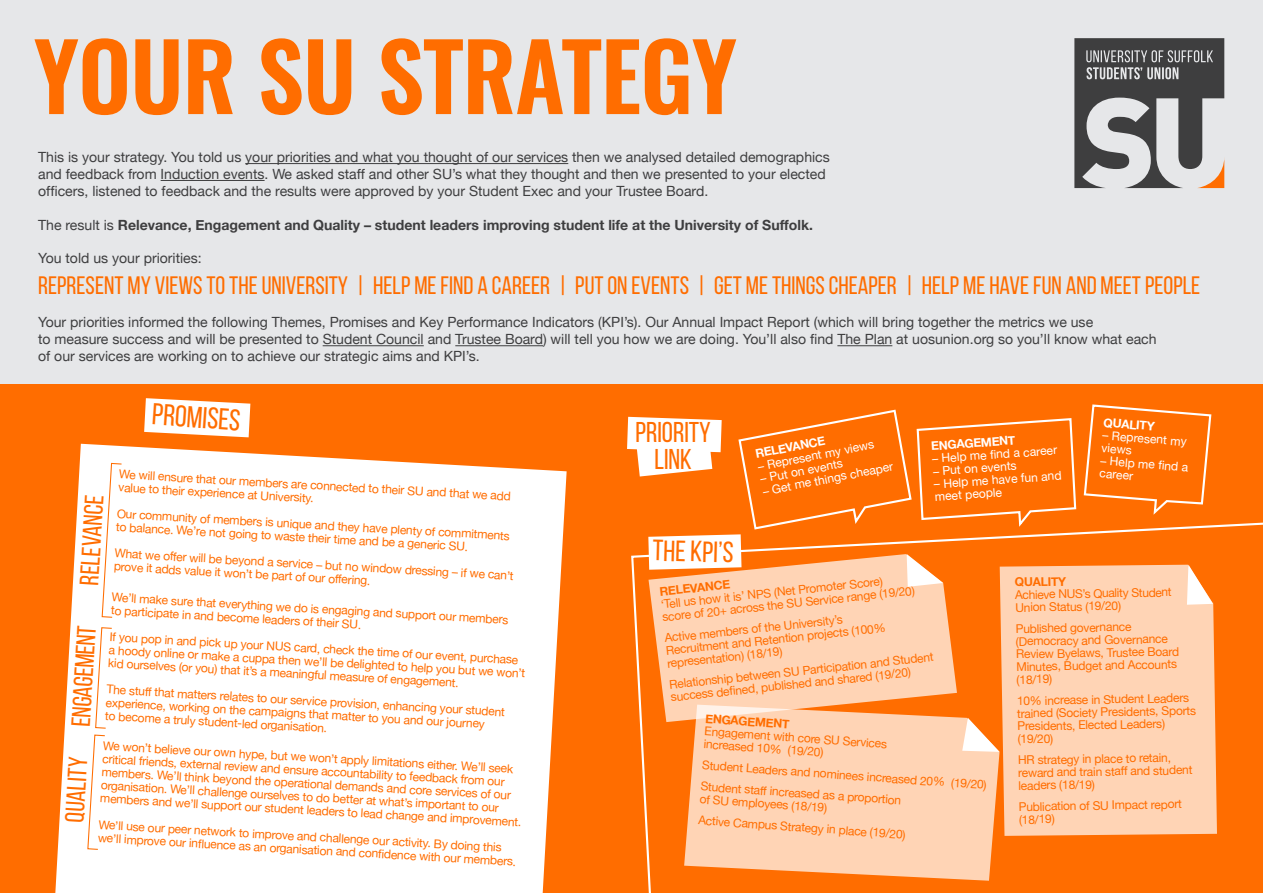
<style>
.page{position:relative;width:1263px;height:893px;background:#fff}
.page>*{position:absolute;margin:0;border:0;box-sizing:border-box;transform-origin:0 0}
.t1{font:600 92.4px "Oswald";letter-spacing:-.01em;color:#ff6d00}
.t2{font:30px "Bebas Neue";color:#ff6d00}
.t3{font:29.4px "Bebas Neue";color:#ff6d00}
.t4{font:28.65px/26.5px "Bebas Neue";color:#ff6d00;text-align:center}
.t5{font:26.55px "Bebas Neue";color:#ff6d00}
.t6{font:25.2px "Bebas Neue";color:#ff6d00}
.t7{font:14.1px/17px "Helvetica Neue";color:#3e3e3f}
.t8{font:700 14.1px "Helvetica Neue";color:#3e3e3f}
.t9{font:12.15px/12.8px "Helvetica Neue";color:#ff6d00}
.t10{font:12.15px/12.5px "Helvetica Neue";color:#fff}
.t11{font:700 12.15px "Helvetica Neue";color:#fff}
.s1{font-weight:400}
.s2{font-weight:700}
</style>
<div class="page">
<div style="left:0;top:0;width:1263px;height:388px;background:#e6e7e9"></div>
<div style="left:0;top:384px;width:1263px;height:509px;background:#ff6d00"></div>
<svg style="left:633px;top:522px;width:630px;height:371px"></svg>
<svg style="left:648px;top:605px;width:309px;height:117px;background:#ffcba6"></svg>
<div style="left:1000px;top:565px;width:217px;height:271px;background:#ffd4b5"></div>
<svg style="left:684px;top:705px;width:315px;height:176px;background:#ffc9a2"></svg>
<svg style="left:1074px;top:38px;width:150px;height:150px"></svg>
<hr style="left:245px;top:163px;width:323px;height:1px;background:#3e3e3f">
<hr style="left:161px;top:180px;width:104px;height:1px;background:#3e3e3f">
<hr style="left:323px;top:345px;width:101px;height:1px;background:#3e3e3f">
<hr style="left:455px;top:345px;width:88px;height:1px;background:#3e3e3f">
<hr style="left:837px;top:345px;width:55px;height:1px;background:#3e3e3f">
<svg style="left:55px;top:444px;width:512px;height:449px;background:#fff3ea"></svg>
<svg style="left:144px;top:398px;width:106px;height:39px;background:#ffe9d9"></svg>
<svg style="left:627px;top:404px;width:586px;height:201px"></svg>
<svg style="left:962px;top:718px;width:37px;height:34px"></svg>
<svg style="left:101px;top:462px;width:22px;height:156px;background:#fff7f1"></svg>
<svg style="left:87px;top:627px;width:26px;height:223px;background:#fff8f3"></svg>
<p class="t1" style="left:34px;top:12px;width:705px">YOUR SU STRATEGY</p>
<p class="t7" style="left:38px;top:148px;width:793px">This is your strategy. You told us your priorities and what you thought of our services then we analysed detailed demographics and feedback from Induction events. We asked staff and other SU’s what they thought and then we presented to your elected officers, listened to feedback and the results were approved by your Student Exec and your Trustee Board.</p>
<p class="t8" style="left:38px;top:216px;width:776px"><span class="s1">The result is</span> Relevance, Engagement and Quality – student leaders improving student life at the University of Suffolk.</p>
<p class="t7" style="left:38px;top:250px;width:165px">You told us your priorities:</p>
<p class="t6" style="left:38px;top:271px;width:1164px">REPRESENT MY VIEWS TO THE UNIVERSITY | HELP ME FIND A CAREER | PUT ON EVENTS | GET ME THINGS CHEAPER | HELP ME HAVE FUN AND MEET PEOPLE</p>
<p class="t7" style="left:38px;top:314px;width:1120px">Your priorities informed the following Themes, Promises and Key Performance Indicators (KPI’s). Our Annual Impact Report (which will bring together the metrics we use<br>to measure success and will be presented to Student Council and Trustee Board) will tell you how we are doing. You’ll also find The Plan at uosunion.org so you’ll know what each of our services are working on to achieve our strategic aims and KPI’s.</p>
<p class="t2" style="left:153px;top:398px;width:90px;rotate:4deg">PROMISES</p>
<p class="t9" style="left:119px;top:468px;width:394px;rotate:3deg">We will ensure that our members are connected to their SU and that we add value to their experience at University.</p>
<p class="t9" style="left:117px;top:508px;width:395px;rotate:3deg">Our community of members is unique and they have plenty of commitments to balance. We’re not going to waste their time and be a generic SU.</p>
<p class="t9" style="left:115px;top:547px;width:401px;rotate:3deg">What we offer will be beyond a service – but no window dressing – if we can’t prove it adds value it won’t be part of our offering.</p>
<p class="t9" style="left:112px;top:591px;width:399px;rotate:3deg">We’ll make sure that everything we do is engaging and support our members to participate in and become leaders of their SU.</p>
<p class="t9" style="left:110px;top:631px;width:419px;rotate:3deg">If you pop in and pick up your NUS card, check the time of our event, purchase a hoody online or make a cuppa then we’ll be delighted to help you but we won’t kid ourselves (or you) that it’s a meaningful measure of engagement.</p>
<p class="t9" style="left:107px;top:683px;width:400px;rotate:3deg">The stuff that matters relates to our service provision, enhancing your student experience, working on the campaigns that matter to you and our journey<br>to become a truly student-led organisation.</p>
<p class="t9" style="left:103px;top:740px;width:423px;line-height:13.2px;rotate:3deg">We won’t believe our own hype, but we won’t apply limitations either. We’ll seek critical friends, external review and ensure accountability to feedback from our members. We’ll think beyond the operational demands and core services of our organisation. We’ll challenge ourselves to do better at what’s important to our members and we’ll support our student leaders to lead change and improvement.</p>
<p class="t5" style="left:75px;top:584px;width:92px;rotate:-87deg">Relevance</p>
<p class="t5" style="left:67px;top:725px;width:102px;rotate:-87deg">ENGAGEMENT</p>
<p class="t5" style="left:60px;top:821px;width:67px;rotate:-87deg">QUALITY</p>
<p class="t9" style="left:99px;top:819px;width:420px;line-height:13.2px;rotate:3deg">We’ll use our peer network to improve and challenge our activity. By doing this we’ll improve our infl uence as an organisation and confi dence with our members.</p>
<p class="t4" style="left:635px;top:419px;width:77px">PRIORITY<br>LINK</p>
<p class="t11" style="left:754px;top:446px;width:72px;rotate:-11deg">RELEVANCE</p>
<p class="t10" style="left:757px;top:460px;width:120px;rotate:-11deg">– Represent my views</p>
<p class="t10" style="left:759px;top:473px;width:85px;rotate:-11deg">– Put on events</p>
<p class="t10" style="left:762px;top:485px;width:134px;rotate:-11deg">– Get me things cheaper</p>
<p class="t11" style="left:931px;top:438px;width:86px;rotate:-4deg">ENGAGEMENT</p>
<p class="t10" style="left:932px;top:452px;width:127px;rotate:-4deg">– Help me fi nd a career</p>
<p class="t10" style="left:933px;top:465px;width:85px;rotate:-4deg">– Put on events</p>
<p class="t10" style="left:933px;top:477px;width:129px;rotate:-4deg">– Help me have fun and meet people</p>
<p class="t11" style="left:1104px;top:415px;width:53px;rotate:4deg">QUALITY</p>
<p class="t10" style="left:1103px;top:429px;width:86px;rotate:4deg">– Represent my views</p>
<p class="t10" style="left:1101px;top:454px;width:90px;rotate:4deg">– Help me fi nd a career</p>
<p class="t3" style="left:653px;top:534px;width:82px;rotate:2deg">THE KPI’s</p>
<p class="t9" style="left:659px;top:585px;width:255px;rotate:-6deg"><span class="s2">RELEVANCE<br></span>‘Tell us how it is’ NPS (Net Promoter Score) score of 20+ across the SU Service range (19/20)</p>
<p class="t9" style="left:664px;top:631px;width:222px;rotate:-6deg">Active members of the University’s<br>Recruitment and Retention projects (100% representation) (18/19)</p>
<p class="t9" style="left:669px;top:678px;width:267px;rotate:-6deg">Relationship between SU Participation and Student success defi ned, published and shared (19/20)</p>
<p class="t9" style="left:706px;top:712px;width:184px;rotate:4deg"><span class="s2">ENGAGEMENT<br></span>Engagement with core SU Services increased 10% (19/20)</p>
<p class="t9" style="left:703px;top:758px;width:287px;rotate:4deg">Student Leaders and nominees increased 20% (19/20)</p>
<p class="t9" style="left:701px;top:780px;width:203px;rotate:4deg">Student staff increased as a proportion of SU employees (18/19)</p>
<p class="t9" style="left:699px;top:813px;width:209px;rotate:4deg">Active Campus Strategy in place (19/20)</p>
<p class="t9" style="left:1015px;top:575px;width:158px;rotate:-1deg"><span class="s2">QUALITY<br></span>Achieve NUS’s Quality Student</p>
<p class="t9" style="left:1015px;top:601px;width:107px;rotate:-1deg">Union Status (19/20)</p>
<p class="t9" style="left:1015px;top:622px;width:153px;rotate:-1deg">Published governance (Democracy and Governance</p>
<p class="t9" style="left:1016px;top:647px;width:165px;rotate:-1deg">Review Byelaws, Trustee Board<br>Minutes, Budget and Accounts (18/19)</p>
<p class="t9" style="left:1017px;top:694px;width:180px;rotate:-1deg">10% increase in Student Leaders trained (Society Presidents, Sports<br>Presidents, Elected Leaders) (19/20)</p>
<p class="t9" style="left:1018px;top:753px;width:176px;rotate:-1deg">HR strategy in place to retain, reward and train staff and student leaders (18/19)</p>
<p class="t9" style="left:1019px;top:800px;width:165px;rotate:-1deg">Publication of SU Impact report (18/19)</p>
</div>
